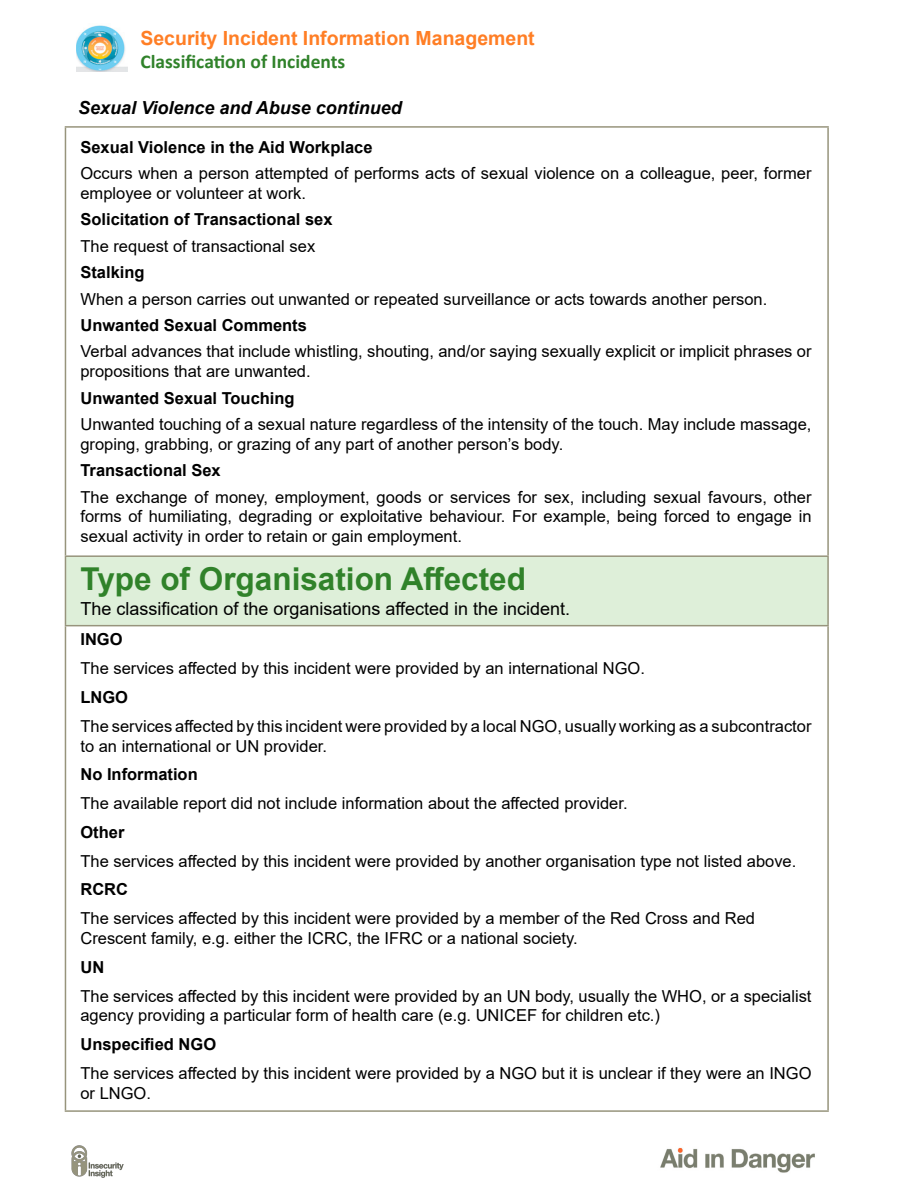
<style>
.page{position:relative;width:918px;height:1188px;background:#fff}
.page>*{position:absolute;margin:0;border:0;box-sizing:border-box;transform-origin:0 0}
.t1{font:700 31.5px "Arial";color:#30822a}
.t2{font:700 19.5px "Arial";color:#ff7e25}
.t3{font:700 19.5px "Calibri";color:#30822a}
.t4{font:18px "Arial";color:#000}
.t5{font:italic 700 18px "Arial";color:#000}
.t6{font:16.5px/19.8px "Arial";color:#000}
.t7{font:700 16.5px "Arial";color:#000}
</style>
<div class="page">
<img style="left:76px;top:25px;width:52px;height:47px">
<div style="left:65px;top:556px;width:763px;height:70px;background:#deefd9"></div>
<hr style="left:65px;top:126px;width:764px;height:2px;background:#97947c">
<hr style="left:65px;top:128px;width:1px;height:427px;background:#97947c">
<hr style="left:827px;top:128px;width:2px;height:427px;background:#97947c">
<hr style="left:65px;top:555px;width:764px;height:2px;background:#97947c">
<hr style="left:65px;top:557px;width:1px;height:68px;background:#97947c">
<hr style="left:827px;top:557px;width:2px;height:68px;background:#97947c">
<hr style="left:65px;top:625px;width:764px;height:1px;background:#97947c">
<hr style="left:65px;top:626px;width:1px;height:484px;background:#97947c">
<hr style="left:827px;top:626px;width:2px;height:484px;background:#97947c">
<hr style="left:65px;top:1110px;width:764px;height:2px;background:#97947c">
<img style="left:72px;top:1146px;width:52px;height:31px">
<img style="left:660px;top:1147px;width:155px;height:26px">
<p class="t2" style="left:140px;top:24px;width:396px">Security Incident Information Management</p>
<p class="t3" style="left:140px;top:48px;width:206px">Classification of Incidents</p>
<p class="t5" style="left:78px;top:96px;width:325px">Sexual Violence and Abuse continued</p>
<p class="t7" style="left:80px;top:135px;width:294px">Sexual Violence in the Aid Workplace</p>
<p class="t6" style="left:80px;top:163px;width:733px">Occurs when a person attempted of performs acts of sexual violence on a colleague, peer, former employee or volunteer at work.</p>
<p class="t7" style="left:80px;top:208px;width:254px">Solicitation of Transactional sex</p>
<p class="t6" style="left:80px;top:236px;width:236px">The request of transactional sex</p>
<p class="t7" style="left:80px;top:261px;width:66px">Stalking</p>
<p class="t6" style="left:80px;top:289px;width:688px">When a person carries out unwanted or repeated surveillance or acts towards another person.</p>
<p class="t7" style="left:80px;top:314px;width:228px">Unwanted Sexual Comments</p>
<p class="t6" style="left:80px;top:342px;width:733px">Verbal advances that include whistling, shouting, and/or saying sexually explicit or implicit phrases or propositions that are unwanted.</p>
<p class="t7" style="left:80px;top:386px;width:216px">Unwanted Sexual Touching</p>
<p class="t6" style="left:80px;top:414px;width:733px">Unwanted touching of a sexual nature regardless of the intensity of the touch. May include massage, groping, grabbing, or grazing of any part of another person’s body.</p>
<p class="t7" style="left:80px;top:459px;width:142px">Transactional Sex</p>
<p class="t6" style="left:80px;top:487px;width:733px;text-align:justify">The exchange of money, employment, goods or services for sex, including sexual favours, other forms of humiliating, degrading or exploitative behaviour. For example, being forced to engage in sexual activity in order to retain or gain employment.</p>
<h1 class="t1" style="left:80px;top:557px;width:447px">Type of Organisation Affected</h1>
<p class="t4" style="left:80px;top:596px;width:491px">The classification of the organisations affected in the incident.</p>
<p class="t7" style="left:80px;top:628px;width:44px">INGO</p>
<p class="t6" style="left:80px;top:658px;width:566px">The services affected by this incident were provided by an international NGO.</p>
<p class="t7" style="left:80px;top:685px;width:49px">LNGO</p>
<p class="t6" style="left:80px;top:716px;width:733px">The services affected by this incident were provided by a local NGO, usually working as a subcontractor to an international or UN provider.</p>
<p class="t7" style="left:80px;top:763px;width:119px">No Information</p>
<p class="t6" style="left:80px;top:793px;width:549px">The available report did not include information about the affected provider.</p>
<p class="t7" style="left:80px;top:820px;width:46px">Other</p>
<p class="t6" style="left:80px;top:851px;width:717px">The services affected by this incident were provided by another organisation type not listed above.</p>
<p class="t7" style="left:80px;top:878px;width:49px">RCRC</p>
<p class="t6" style="left:80px;top:908px;width:676px">The services affected by this incident were provided by a member of the Red Cross and Red<br>Crescent family, e.g. either the ICRC, the IFRC or a national society.</p>
<p class="t7" style="left:80px;top:955px;width:25px">UN</p>
<p class="t6" style="left:80px;top:986px;width:733px">The services affected by this incident were provided by an UN body, usually the WHO, or a specialist agency providing a particular form of health care (e.g. UNICEF for children etc.)</p>
<p class="t7" style="left:80px;top:1033px;width:137px">Unspecified NGO</p>
<p class="t6" style="left:80px;top:1063px;width:733px">The services affected by this incident were provided by a NGO but it is unclear if they were an INGO or LNGO.</p>
</div>
